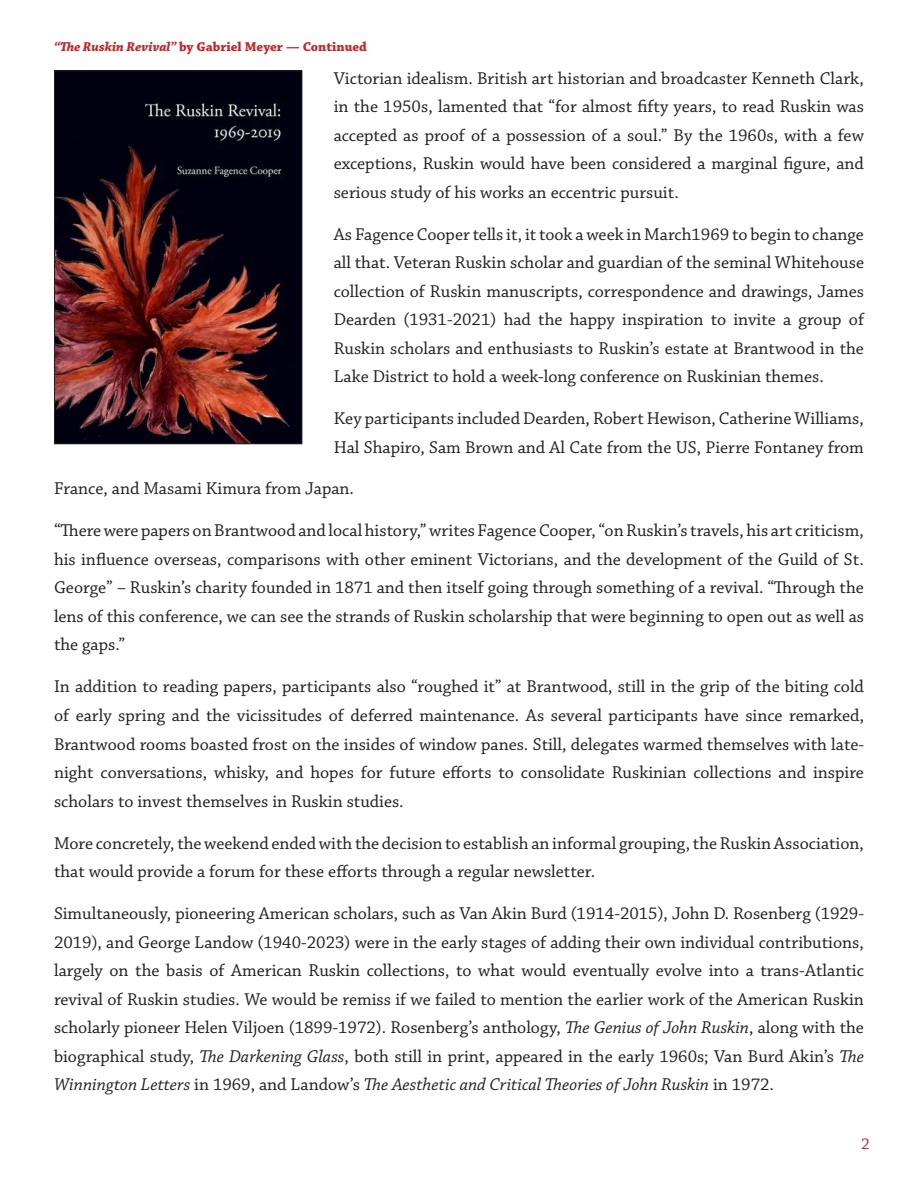
<style>
.page{position:relative;width:918px;height:1182px;background:#fff}
.page>*{position:absolute;margin:0;border:0;box-sizing:border-box;transform-origin:0 0}
.t1{font:18px/28.5px "Chaparral Pro";color:#231f20;text-align:justify}
.t2{font:16.5px "Chaparral Pro";color:#c12728}
.t3{font:700 13.5px "Chaparral Pro";color:#c12728}
.s1{font-style:italic}
</style>
<div class="page">
<img style="left:56px;top:72px;width:244px;height:370px">
<div style="left:54px;top:70px;width:248px;height:374px;border:1px solid #231f20"></div>
<p class="t3" style="left:54px;top:38px;width:314px"><span class="s1">“The Ruskin Revival”</span> by Gabriel Meyer — Continued</p>
<p class="t1" style="left:334px;top:64px;width:532px">Victorian idealism. British art historian and broadcaster Kenneth Clark, in the 1950s, lamented that “for almost fifty years, to read Ruskin was accepted as proof of a possession of a soul.” By the 1960s, with a few exceptions, Ruskin would have been considered a marginal figure, and serious study of his works an eccentric pursuit.</p>
<p class="t1" style="left:334px;top:220px;width:532px">As Fagence Cooper tells it, it took a week in March1969 to begin to change all that. Veteran Ruskin scholar and guardian of the seminal Whitehouse collection of Ruskin manuscripts, correspondence and drawings, James Dearden (1931-2021) had the happy inspiration to invite a group of Ruskin scholars and enthusiasts to Ruskin’s estate at Brantwood in the Lake District to hold a week-long conference on Ruskinian themes.</p>
<p class="t1" style="left:334px;top:405px;width:532px">Key participants included Dearden, Robert Hewison, Catherine Williams,<br>Hal Shapiro, Sam Brown and Al Cate from the US, Pierre Fontaney from</p>
<p class="t1" style="left:54px;top:475px;width:302px">France, and Masami Kimura from Japan.</p>
<p class="t1" style="left:54px;top:517px;width:812px">“There were papers on Brantwood and local history,” writes Fagence Cooper, “on Ruskin’s travels, his art criticism, his influence overseas, comparisons with other eminent Victorians, and the development of the Guild of St.<br>George” – Ruskin’s charity founded in 1871 and then itself going through something of a revival. “Through the lens of this conference, we can see the strands of Ruskin scholarship that were beginning to open out as well as the gaps.”</p>
<p class="t1" style="left:54px;top:673px;width:812px">In addition to reading papers, participants also “roughed it” at Brantwood, still in the grip of the biting cold of early spring and the vicissitudes of deferred maintenance. As several participants have since remarked, Brantwood rooms boasted frost on the insides of window panes. Still, delegates warmed themselves with late&shy;night conversations, whisky, and hopes for future efforts to consolidate Ruskinian collections and inspire scholars to invest themselves in Ruskin studies.</p>
<p class="t1" style="left:54px;top:829px;width:811px">More concretely, the weekend ended with the decision to establish an informal grouping, the Ruskin Association, that would provide a forum for these efforts through a regular newsletter.</p>
<p class="t1" style="left:54px;top:899px;width:812px">Simultaneously, pioneering American scholars, such as Van Akin Burd (1914-2015), John D. Rosenberg (1929- 2019), and George Landow (1940-2023) were in the early stages of adding their own individual contributions, largely on the basis of American Ruskin collections, to what would eventually evolve into a trans-Atlantic revival of Ruskin studies. We would be remiss if we failed to mention the earlier work of the American Ruskin scholarly pioneer Helen Viljoen (1899-1972). Rosenberg’s anthology, <span class="s1">The Genius of John Ruskin</span>, along with the biographical study, <span class="s1">The Darkening Glass</span>, both still in print, appeared in the early 1960s; Van Burd Akin’s <span class="s1">The Winnington Letters</span> in 1969, and Landow’s <span class="s1">The Aesthetic and Critical Theories of John Ruskin</span> in 1972.</p>
<p class="t2" style="left:861px;top:1134px;width:10px">2</p>
</div>
